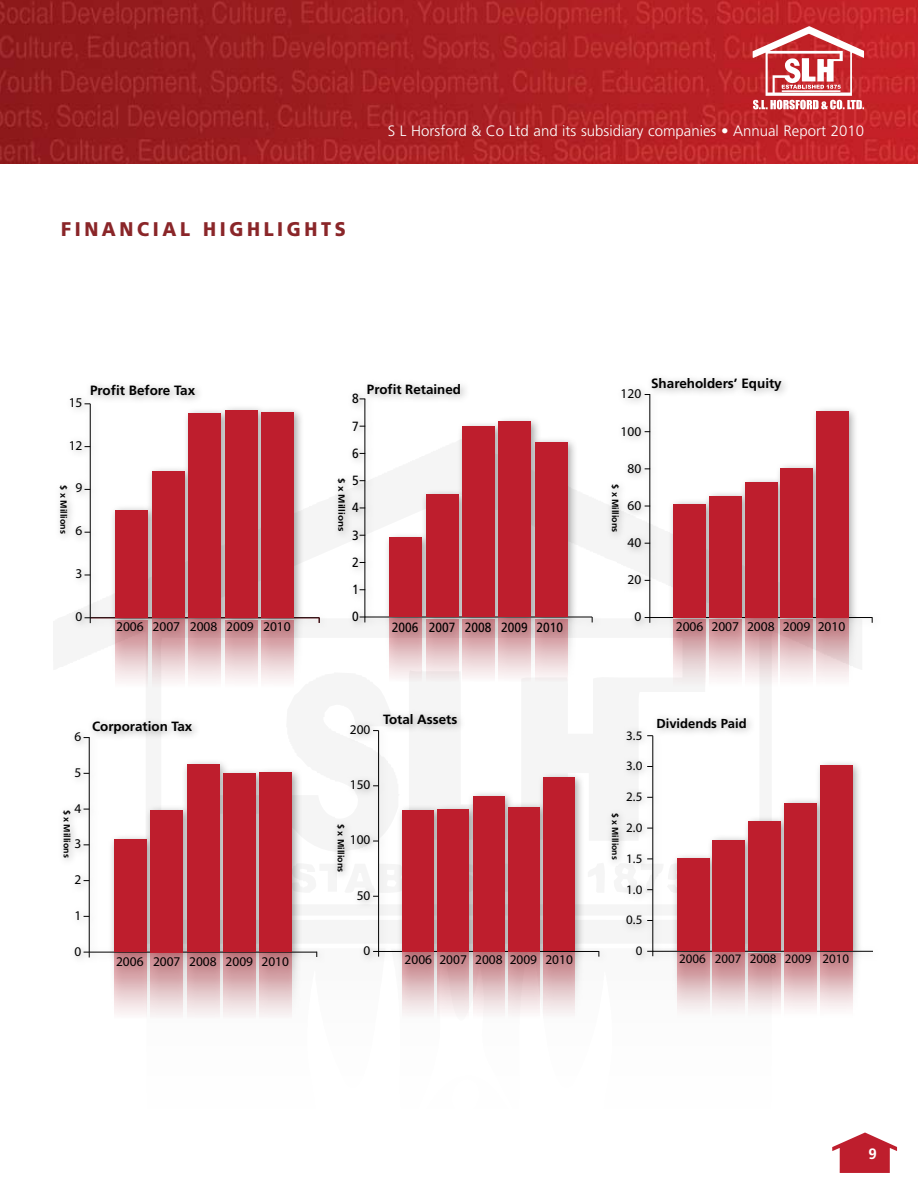
<style>
.page{position:relative;width:918px;height:1188px;background:#fff}
.page>*{position:absolute;margin:0;border:0;box-sizing:border-box;transform-origin:0 0}
.t1{font:900 19.8px "Frutiger";letter-spacing:.2em;color:#8a2629;scale:.91 1}
.t2{font:300 15px "Frutiger";color:#fff}
.t3{font:700 15px "Frutiger";color:#fff}
.t4{font:13.5px "Myriad Pro";color:#000}
.t5{font:700 13.5px "Frutiger";color:#000}
.t6{font:13.35px "Myriad Pro";color:#000}
.t7{font:700 13.35px "Frutiger";color:#000}
.t8{font:13.35px "Frutiger";color:#000;scale:.89 1}
.t9{font:13.05px "Myriad Pro";color:#000}
.t10{font:700 13.05px "Frutiger";color:#000}
.t11{font:700 9px "Frutiger";color:#000}
.t12{font:700 8.85px "Frutiger";color:#000}
.t13{font:700 8.85px "Frutiger";color:#000;scale:1.12 1}
.t14{font:700 8.7px "Frutiger";color:#000}
</style>
<div class="page">
<img style="left:0;top:0;width:918px;height:163px">
<svg style="left:753px;top:26px;width:111px;height:83px"></svg>
<svg style="left:864px;top:1132px;width:33px;height:41px"></svg>
<svg style="left:832px;top:1133px;width:32px;height:40px"></svg>
<div style="left:53px;top:379px;width:276px;height:312px;background:#000;opacity:.35"></div>
<svg style="left:261px;top:620px;width:33px;height:71px"></svg>
<svg style="left:225px;top:620px;width:33px;height:71px"></svg>
<svg style="left:188px;top:620px;width:33px;height:71px"></svg>
<svg style="left:152px;top:620px;width:33px;height:71px"></svg>
<svg style="left:115px;top:620px;width:33px;height:71px"></svg>
<hr style="left:90px;top:617px;width:229px;height:1px;background:#000">
<hr style="left:90px;top:404px;width:1px;height:214px;background:#000">
<svg style="left:85px;top:617px;width:6px;height:6px"></svg>
<div style="left:261px;top:412px;width:33px;height:206px;background:#be1e2d"></div>
<div style="left:225px;top:410px;width:33px;height:208px;background:#be1e2d"></div>
<div style="left:188px;top:413px;width:33px;height:205px;background:#be1e2d"></div>
<div style="left:152px;top:471px;width:33px;height:147px;background:#be1e2d"></div>
<div style="left:115px;top:510px;width:33px;height:108px;background:#be1e2d"></div>
<div style="left:605px;top:372px;width:276px;height:317px;background:#000;opacity:.35"></div>
<svg style="left:816px;top:619px;width:32px;height:70px"></svg>
<svg style="left:781px;top:619px;width:32px;height:70px"></svg>
<svg style="left:745px;top:619px;width:32px;height:70px"></svg>
<svg style="left:709px;top:619px;width:32px;height:70px"></svg>
<svg style="left:674px;top:619px;width:32px;height:70px"></svg>
<hr style="left:650px;top:617px;width:222px;height:1px;background:#000">
<hr style="left:650px;top:395px;width:1px;height:223px;background:#000">
<svg style="left:645px;top:617px;width:6px;height:6px"></svg>
<div style="left:816px;top:412px;width:32px;height:206px;background:#be1e2d"></div>
<div style="left:781px;top:468px;width:32px;height:150px;background:#be1e2d"></div>
<div style="left:745px;top:482px;width:32px;height:136px;background:#be1e2d"></div>
<div style="left:709px;top:496px;width:32px;height:122px;background:#be1e2d"></div>
<div style="left:674px;top:504px;width:32px;height:114px;background:#be1e2d"></div>
<div style="left:331px;top:378px;width:271px;height:308px;background:#000;opacity:.35"></div>
<svg style="left:535px;top:619px;width:33px;height:67px"></svg>
<svg style="left:499px;top:619px;width:32px;height:67px"></svg>
<svg style="left:462px;top:619px;width:33px;height:67px"></svg>
<svg style="left:426px;top:619px;width:33px;height:67px"></svg>
<div style="left:389px;top:619px;width:33px;height:79px;background:linear-gradient(to bottom,#c37d83,#fff)"></div>
<hr style="left:365px;top:617px;width:227px;height:1px;background:#000">
<hr style="left:365px;top:399px;width:1px;height:218px;background:#000">
<svg style="left:360px;top:617px;width:6px;height:5px"></svg>
<div style="left:535px;top:442px;width:33px;height:175px;background:#be1e2d"></div>
<div style="left:499px;top:422px;width:32px;height:195px;background:#be1e2d"></div>
<div style="left:462px;top:427px;width:33px;height:190px;background:#be1e2d"></div>
<div style="left:426px;top:495px;width:33px;height:122px;background:#be1e2d"></div>
<div style="left:389px;top:538px;width:33px;height:79px;background:#be1e2d"></div>
<div style="left:56px;top:715px;width:270px;height:308px;background:#000;opacity:.35"></div>
<svg style="left:259px;top:953px;width:33px;height:70px"></svg>
<svg style="left:223px;top:953px;width:33px;height:70px"></svg>
<svg style="left:187px;top:953px;width:32px;height:70px"></svg>
<svg style="left:150px;top:953px;width:33px;height:70px"></svg>
<svg style="left:114px;top:953px;width:33px;height:70px"></svg>
<hr style="left:89px;top:952px;width:228px;height:1px;background:#000">
<hr style="left:89px;top:738px;width:1px;height:214px;background:#000">
<svg style="left:84px;top:952px;width:6px;height:5px"></svg>
<div style="left:259px;top:773px;width:33px;height:179px;background:#be1e2d"></div>
<div style="left:223px;top:773px;width:33px;height:179px;background:#be1e2d"></div>
<div style="left:187px;top:764px;width:32px;height:188px;background:#be1e2d"></div>
<div style="left:150px;top:810px;width:33px;height:142px;background:#be1e2d"></div>
<div style="left:114px;top:839px;width:33px;height:113px;background:#be1e2d"></div>
<div style="left:330px;top:708px;width:278px;height:313px;background:#000;opacity:.35"></div>
<svg style="left:543px;top:952px;width:32px;height:69px"></svg>
<svg style="left:508px;top:952px;width:32px;height:69px"></svg>
<svg style="left:473px;top:952px;width:32px;height:69px"></svg>
<svg style="left:438px;top:952px;width:31px;height:69px"></svg>
<svg style="left:402px;top:952px;width:32px;height:69px"></svg>
<hr style="left:379px;top:951px;width:220px;height:1px;background:#000">
<hr style="left:378px;top:731px;width:1px;height:220px;background:#000">
<svg style="left:373px;top:951px;width:6px;height:6px"></svg>
<div style="left:543px;top:778px;width:32px;height:173px;background:#be1e2d"></div>
<div style="left:508px;top:807px;width:32px;height:144px;background:#be1e2d"></div>
<div style="left:473px;top:796px;width:32px;height:155px;background:#be1e2d"></div>
<div style="left:438px;top:809px;width:31px;height:142px;background:#be1e2d"></div>
<div style="left:402px;top:810px;width:32px;height:141px;background:#be1e2d"></div>
<div style="left:605px;top:713px;width:275px;height:307px;background:#000;opacity:.35"></div>
<svg style="left:820px;top:953px;width:32px;height:185px"></svg>
<svg style="left:784px;top:953px;width:33px;height:67px"></svg>
<svg style="left:749px;top:953px;width:32px;height:67px"></svg>
<svg style="left:713px;top:953px;width:32px;height:67px"></svg>
<svg style="left:677px;top:953px;width:32px;height:67px"></svg>
<hr style="left:653px;top:951px;width:220px;height:1px;background:#000">
<hr style="left:653px;top:736px;width:1px;height:215px;background:#000">
<svg style="left:647px;top:951px;width:7px;height:5px"></svg>
<div style="left:820px;top:766px;width:32px;height:185px;background:#be1e2d"></div>
<div style="left:784px;top:803px;width:33px;height:148px;background:#be1e2d"></div>
<div style="left:749px;top:821px;width:32px;height:130px;background:#be1e2d"></div>
<div style="left:713px;top:840px;width:32px;height:111px;background:#be1e2d"></div>
<div style="left:677px;top:858px;width:32px;height:93px;background:#be1e2d"></div>
<h1 class="t1" style="left:61px;top:217px;width:314px">FINANCIAL HIGHLIGHTS</h1>
<p class="t2" style="left:388px;top:123px;width:478px">S L Horsford &amp; Co Ltd and its subsidiary companies • Annual Report 2010</p>
<p class="t4" style="left:69px;top:394px;width:15px">15</p>
<p class="t5" style="left:90px;top:382px;width:106px">Profit Before Tax</p>
<p class="t8" style="left:352px;top:391px;width:9px">8</p>
<p class="t7" style="left:367px;top:381px;width:95px">Profit Retained</p>
<p class="t4" style="left:621px;top:386px;width:22px">120</p>
<p class="t5" style="left:651px;top:376px;width:132px">Shareholders’ Equity</p>
<p class="t8" style="left:352px;top:418px;width:9px">7</p>
<p class="t4" style="left:621px;top:423px;width:22px">100</p>
<p class="t4" style="left:69px;top:437px;width:15px">12</p>
<p class="t8" style="left:352px;top:445px;width:9px">6</p>
<p class="t4" style="left:628px;top:460px;width:15px">80</p>
<p class="t11" style="left:69px;top:485px;width:50px;rotate:90deg">$ x Millions</p>
<p class="t4" style="left:76px;top:479px;width:8px">9</p>
<p class="t4" style="left:76px;top:522px;width:8px">6</p>
<p class="t8" style="left:352px;top:473px;width:9px">5</p>
<p class="t13" style="left:347px;top:478px;width:49px;rotate:90deg">$ x Millions</p>
<p class="t8" style="left:352px;top:500px;width:9px">4</p>
<p class="t8" style="left:352px;top:527px;width:9px">3</p>
<p class="t11" style="left:621px;top:484px;width:50px;rotate:90deg">$ x Millions</p>
<p class="t4" style="left:628px;top:497px;width:15px">60</p>
<p class="t4" style="left:628px;top:534px;width:15px">40</p>
<p class="t8" style="left:352px;top:554px;width:9px">2</p>
<p class="t4" style="left:76px;top:565px;width:8px">3</p>
<p class="t8" style="left:352px;top:582px;width:9px">1</p>
<p class="t4" style="left:628px;top:571px;width:15px">20</p>
<p class="t4" style="left:76px;top:608px;width:8px">0</p>
<p class="t4" style="left:116px;top:618px;width:176px">2006 2007 2008 2009 2010</p>
<p class="t8" style="left:352px;top:609px;width:9px">0</p>
<p class="t8" style="left:392px;top:620px;width:194px">2006 2007 2008 2009 2010</p>
<p class="t4" style="left:634px;top:609px;width:8px">0</p>
<p class="t4" style="left:676px;top:618px;width:171px">2006 2007 2008 2009 2010</p>
<p class="t6" style="left:74px;top:728px;width:8px">6</p>
<p class="t6" style="left:74px;top:764px;width:8px">5</p>
<p class="t6" style="left:74px;top:800px;width:8px">4</p>
<p class="t12" style="left:72px;top:810px;width:50px;rotate:90deg">$ x Millions</p>
<p class="t6" style="left:74px;top:836px;width:8px">3</p>
<p class="t6" style="left:74px;top:871px;width:8px">2</p>
<p class="t6" style="left:74px;top:907px;width:8px">1</p>
<p class="t6" style="left:74px;top:943px;width:8px">0</p>
<p class="t7" style="left:92px;top:718px;width:102px">Corporation Tax</p>
<p class="t6" style="left:116px;top:953px;width:174px">2006 2007 2008 2009 2010</p>
<p class="t6" style="left:350px;top:721px;width:22px">200</p>
<p class="t7" style="left:383px;top:712px;width:76px">Total Assets</p>
<p class="t6" style="left:350px;top:777px;width:22px">150</p>
<p class="t12" style="left:346px;top:824px;width:50px;rotate:90deg">$ x Millions</p>
<p class="t6" style="left:350px;top:832px;width:22px">100</p>
<p class="t6" style="left:357px;top:887px;width:15px">50</p>
<p class="t6" style="left:364px;top:942px;width:8px">0</p>
<p class="t6" style="left:405px;top:951px;width:170px">2006 2007 2008 2009 2010</p>
<p class="t9" style="left:626px;top:727px;width:18px">3.5</p>
<p class="t9" style="left:626px;top:758px;width:18px">3.0</p>
<p class="t14" style="left:620px;top:813px;width:48px;rotate:90deg">$ x Millions</p>
<p class="t9" style="left:626px;top:789px;width:18px">2.5</p>
<p class="t9" style="left:626px;top:820px;width:18px">2.0</p>
<p class="t9" style="left:626px;top:850px;width:18px">1.5</p>
<p class="t9" style="left:626px;top:881px;width:18px">1.0</p>
<p class="t9" style="left:626px;top:912px;width:18px">0.5</p>
<p class="t9" style="left:636px;top:943px;width:8px">0</p>
<p class="t10" style="left:656px;top:716px;width:92px">Dividends Paid</p>
<p class="t9" style="left:679px;top:951px;width:171px">2006 2007 2008 2009 2010</p>
<p class="t3" style="left:868px;top:1145px;width:10px">9</p>
</div>
